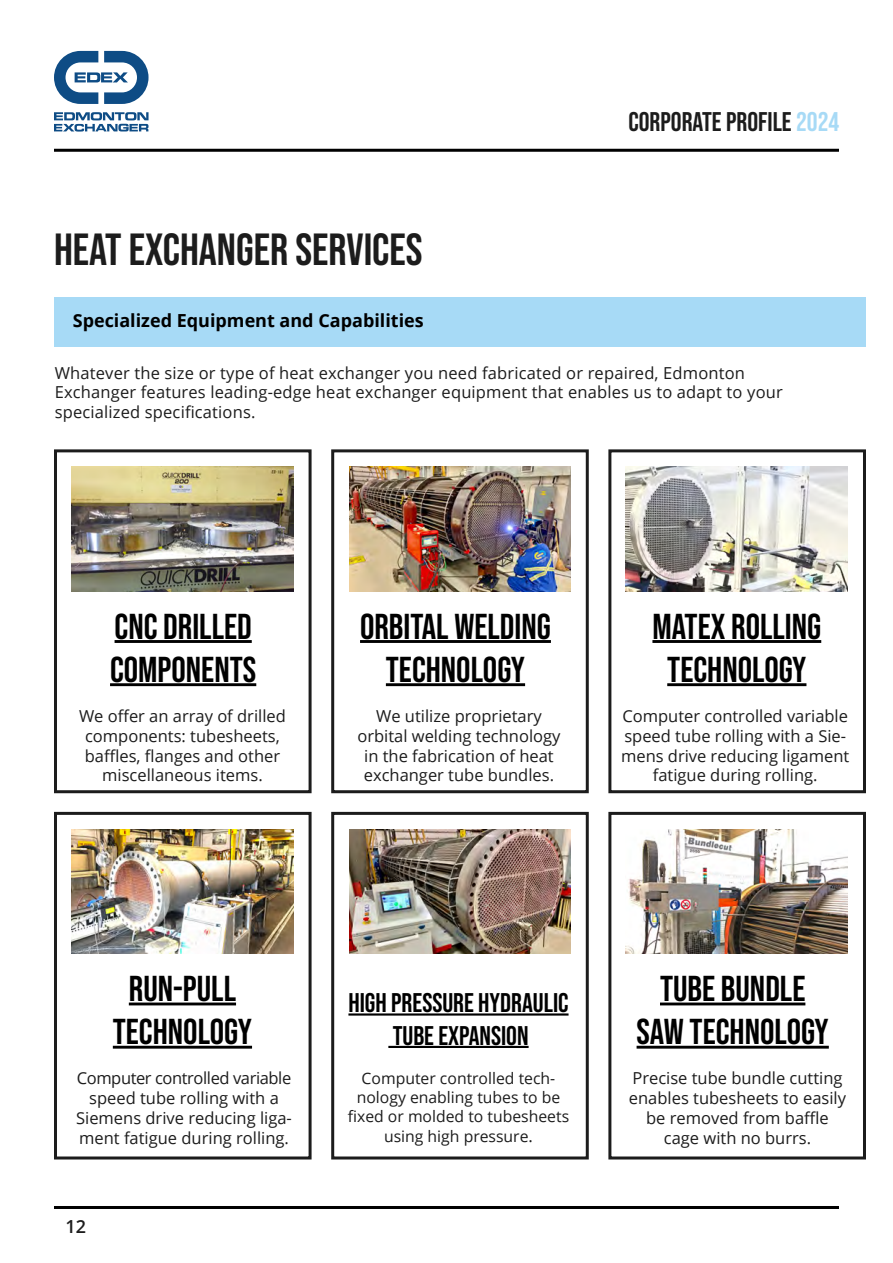
<style>
.page{position:relative;width:893px;height:1263px;background:#fff}
.page>*{position:absolute;margin:0;border:0;box-sizing:border-box;transform-origin:0 0}
.t1{font:45px "Bebas Neue";color:#1c1c1c}
.t2{font:36px/43.2px "Bebas Neue";color:#000;text-align:center}
.t3{font:27px/32.4px "Bebas Neue";color:#000;text-align:center}
.t4{font:27px "Bebas Neue";color:#1c1c1c}
.t5{font:700 18px "Open Sans";color:#000}
.t6{font:600 18px "Open Sans";color:#1c1c1c}
.t7{font:16.5px/19.8px "Open Sans";color:#1c1c1c;text-align:center}
.t8{font:15.75px/19.2px "Open Sans";color:#1c1c1c;text-align:center}
.s1{color:#a7daf6}
.s2{font-size:16.5px}
</style>
<div class="page">
<hr style="left:54px;top:149px;width:785px;height:3px;background:#000">
<hr style="left:54px;top:1206px;width:785px;height:3px;background:#000">
<div style="left:54px;top:449px;width:258px;height:344px;border:3px solid #1c1c1c"></div>
<div style="left:331px;top:449px;width:258px;height:344px;border:3px solid #1c1c1c"></div>
<div style="left:608px;top:449px;width:258px;height:344px;border:3px solid #1c1c1c"></div>
<div style="left:54px;top:812px;width:258px;height:347px;border:3px solid #1c1c1c"></div>
<div style="left:331px;top:812px;width:258px;height:347px;border:3px solid #1c1c1c"></div>
<div style="left:608px;top:812px;width:258px;height:347px;border:3px solid #1c1c1c"></div>
<img style="left:72px;top:467px;width:222px;height:124px">
<img style="left:349px;top:467px;width:222px;height:124px">
<img style="left:626px;top:829px;width:222px;height:125px">
<img style="left:349px;top:829px;width:222px;height:125px">
<img style="left:72px;top:829px;width:222px;height:125px">
<svg style="left:54px;top:51px;width:95px;height:53px"></svg>
<svg style="left:54px;top:112px;width:95px;height:20px"></svg>
<hr style="left:115px;top:640px;width:137px;height:3px;background:#000">
<hr style="left:110px;top:683px;width:146px;height:3px;background:#000">
<hr style="left:348px;top:1013px;width:221px;height:2px;background:#000">
<hr style="left:388px;top:1046px;width:141px;height:2px;background:#000">
<hr style="left:360px;top:640px;width:191px;height:3px;background:#000">
<hr style="left:386px;top:683px;width:139px;height:3px;background:#000">
<hr style="left:660px;top:1002px;width:145px;height:3px;background:#000">
<hr style="left:637px;top:1046px;width:192px;height:3px;background:#000">
<hr style="left:652px;top:640px;width:169px;height:3px;background:#000">
<hr style="left:667px;top:683px;width:139px;height:3px;background:#000">
<hr style="left:129px;top:1002px;width:107px;height:3px;background:#000">
<hr style="left:113px;top:1046px;width:139px;height:3px;background:#000">
<img style="left:626px;top:467px;width:222px;height:124px">
<div style="left:55px;top:297px;width:811px;height:49px;background:#a7daf6"></div>
<h1 class="t1" style="left:54px;top:224px;width:370px">HEAT EXCHANGER SERVICES</h1>
<h3 class="t4" style="left:628px;top:107px;width:212px">CORPORATE PROFILE <span class="s1">2024</span></h3>
<p class="t5" style="left:73px;top:308px;width:352px">Specialized Equipment and Capabilities</p>
<p class="t7" style="left:55px;top:362px;width:730px;text-align:left">Whatever the size or type of heat exchanger you need fabricated or repaired, Edmonton<br>Exchanger features leading-edge heat exchanger equipment that enables us to adapt to your specialized specifications.</p>
<h2 class="t2" style="left:110px;top:604px;width:148px;text-align:left">CNC DRILLED<br>COMPONENTS</h2>
<p class="t7" style="left:79px;top:706px;width:208px">We offer an array of drilled components: tubesheets, baffles, flanges and other miscellaneous items.</p>
<h2 class="t2" style="left:360px;top:604px;width:192px">ORBITAL WELDING<br>TECHNOLOGY</h2>
<p class="t7" style="left:357px;top:706px;width:205px">We utilize proprietary orbital welding technology in the fabrication of heat exchanger tube bundles.</p>
<h2 class="t2" style="left:652px;top:604px;width:170px">MATEX ROLLING<br>TECHNOLOGY</h2>
<p class="t7" style="left:621px;top:706px;width:230px">Computer controlled variable speed tube rolling with a Sie&shy;mens drive reducing ligament fatigue during rolling.</p>
<h2 class="t2" style="left:113px;top:967px;width:141px">RUN-PULL<br>TECHNOLOGY</h2>
<p class="t7" style="left:76px;top:1068px;width:217px">Computer controlled variable speed tube rolling with a<br>Siemens drive reducing liga&shy;ment fatigue during rolling.</p>
<p class="t6" style="left:66px;top:1213px;width:22px">12</p>
<h3 class="t3" style="left:348px;top:986px;width:222px">HIGH PRESSURE HYDRAULIC<br>TUBE EXPANSION</h3>
<p class="t8" style="left:348px;top:1068px;width:223px">Computer controlled tech&shy;nology enabling tubes to be fixed or molded to tubesheets using high pressure<span class="s2">.</span></p>
<h2 class="t2" style="left:637px;top:967px;width:194px">TUBE BUNDLE<br>SAW TECHNOLOGY</h2>
<p class="t7" style="left:629px;top:1068px;width:219px">Precise tube bundle cutting enables tubesheets to easily be removed from baffle cage with no burrs.</p>
</div>
